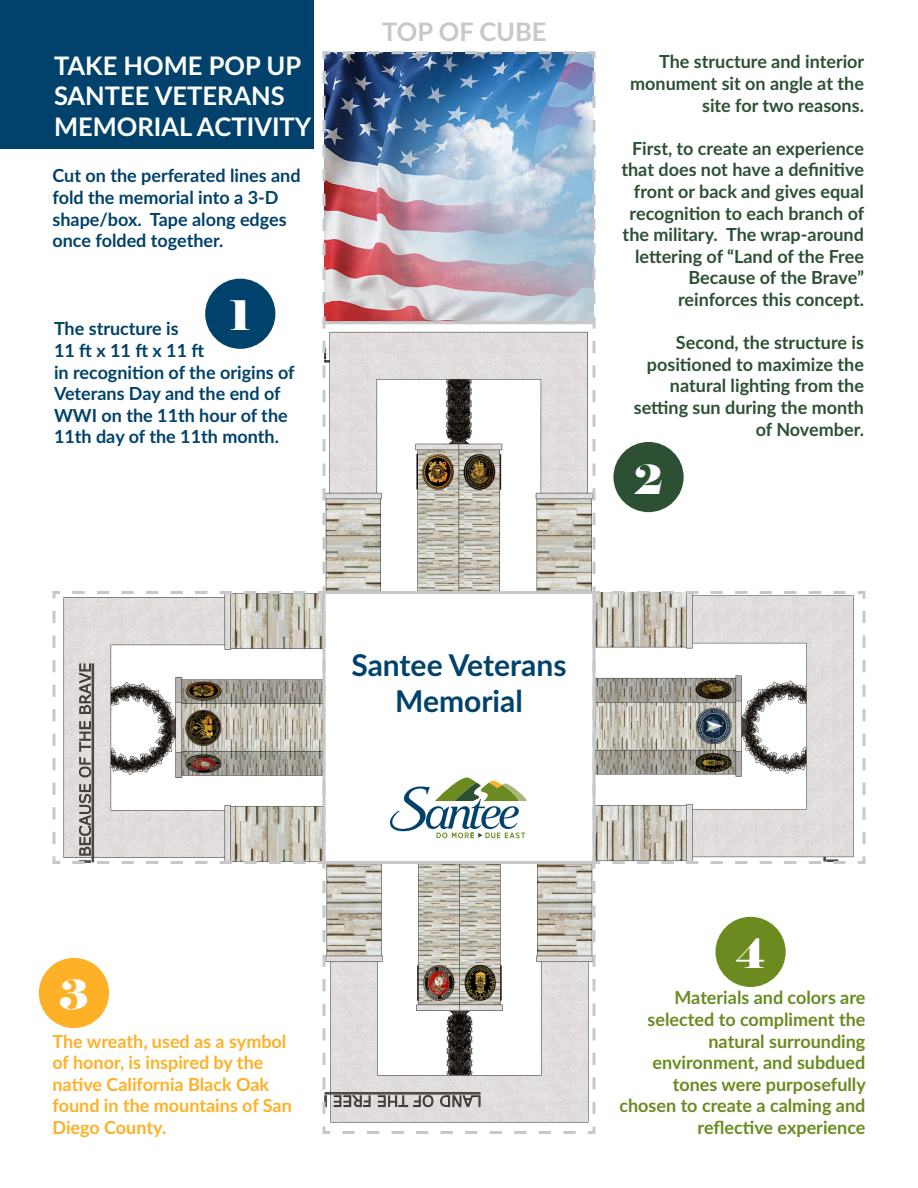
<style>
.page{position:relative;width:918px;height:1188px;background:#fff}
.page>*{position:absolute;margin:0;border:0;box-sizing:border-box;transform-origin:0 0}
.t1{font:40.5px "Elephant";color:#fff}
.t2{font:700 30px/36px "Lato";color:#00426b;text-align:center}
.t3{font:700 25.5px "Lato";color:#fff}
.t4{font:700 25.5px "Lato";color:#c7c8ca}
.t5{font:700 18px/21.6px "Lato";color:#2d5035;text-align:right}
.t6{font:700 18px/21.6px "Lato";color:#00426b}
.t7{font:700 18px/21.6px "Lato";color:#6c8a1f;text-align:right}
.t8{font:700 18px/21.6px "Lato";color:#feb127}
</style>
<div class="page">
<div style="left:0;top:0;width:313px;height:148px;background:#00426b"></div>
<svg style="left:322px;top:326px;width:274px;height:265px"></svg>
<svg style="left:322px;top:864px;width:274px;height:270px"></svg>
<svg style="left:52px;top:590px;width:275px;height:276px"></svg>
<svg style="left:591px;top:590px;width:275px;height:276px"></svg>
<img style="left:322px;top:51px;width:274px;height:275px">
<svg style="left:390px;top:777px;width:137px;height:61px"></svg>
<div style="left:322px;top:591px;width:274px;height:273px;border:3px solid #c7c8ca"></div>
<div style="left:205px;top:279px;width:70px;height:70px;background:#00426b;border-radius:50%"></div>
<div style="left:613px;top:442px;width:71px;height:70px;background:#2d5035;border-radius:50%"></div>
<div style="left:39px;top:958px;width:70px;height:70px;background:#feb127;border-radius:50%"></div>
<div style="left:715px;top:917px;width:71px;height:70px;background:#6c8a1f;border-radius:50%"></div>
<hr style="left:323px;top:321px;width:272px;height:3px;background:#c7c8ca">
<p class="t3" style="left:54px;top:46px;width:249px">TAKE HOME POP UP</p>
<p class="t3" style="left:54px;top:77px;width:232px">SANTEE VETERANS</p>
<p class="t3" style="left:54px;top:108px;width:259px">MEMORIAL ACTIVITY</p>
<p class="t6" style="left:52px;top:164px;width:250px">Cut on the perferated lines and fold the memorial into a 3-D shape/box. Tape along edges once folded together.</p>
<p class="t1" style="left:230px;top:290px;width:23px">1</p>
<p class="t6" style="left:54px;top:317px;width:126px">The structure is</p>
<p class="t6" style="left:54px;top:339px;width:152px">11 ft x 11 ft x 11 ft</p>
<p class="t6" style="left:54px;top:361px;width:242px">in recognition of the origins of<br>Veterans Day and the end of<br>WWI on the 11th hour of the<br>11th day of the 11th month.</p>
<p class="t4" style="left:382px;top:13px;width:166px">TOP OF CUBE</p>
<p class="t5" style="left:630px;top:50px;width:236px">The structure and interior monument sit on angle at the site for two reasons.</p>
<p class="t5" style="left:621px;top:137px;width:244px">First, to create an experience that does not have a definitive front or back and gives equal recognition to each branch of the military. The wrap-around lettering of “Land of the Free<br>Because of the Brave”</p>
<p class="t5" style="left:678px;top:288px;width:187px">reinforces this concept.</p>
<p class="t5" style="left:676px;top:331px;width:190px">Second, the structure is</p>
<p class="t5" style="left:647px;top:353px;width:219px">positioned to maximize the natural lighting from the</p>
<p class="t5" style="left:634px;top:396px;width:232px">setting sun during the month of November.</p>
<p class="t1" style="left:634px;top:454px;width:31px">2</p>
<p class="t2" style="left:351px;top:645px;width:217px">Santee Veterans<br>Memorial</p>
<p class="t1" style="left:59px;top:970px;width:31px">3</p>
<p class="t8" style="left:52px;top:1029px;width:235px">The wreath, used as a symbol of honor, is inspired by the</p>
<p class="t8" style="left:52px;top:1073px;width:241px">native California Black Oak found in the mountains of San<br>Diego County.</p>
<p class="t1" style="left:736px;top:929px;width:30px">4</p>
<p class="t7" style="left:674px;top:986px;width:193px">Materials and colors are</p>
<p class="t7" style="left:648px;top:1008px;width:219px">selected to compliment the natural surrounding</p>
<p class="t7" style="left:653px;top:1051px;width:215px">environment, and subdued tones were purposefully</p>
<p class="t7" style="left:619px;top:1094px;width:248px">chosen to create a calming and reflective experience</p>
</div>
